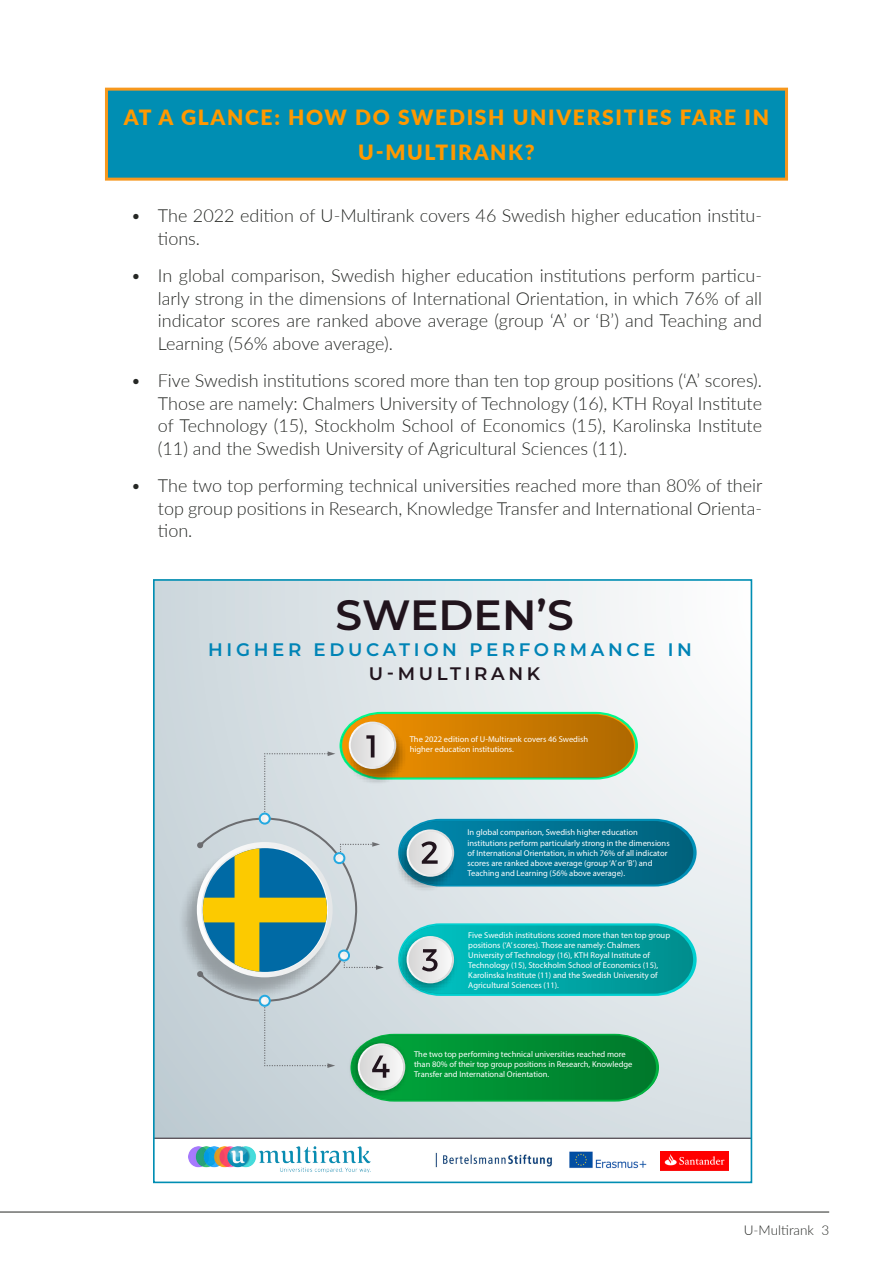
<style>
.page{position:relative;width:893px;height:1263px;background:#fff}
.page>*{position:absolute;margin:0;border:0;box-sizing:border-box;transform-origin:0 0}
.t1{font:600 42.3px "Montserrat";color:#21141d}
.Subhead_-_Align_Cent{font:900 21px/34.5px "Lato";letter-spacing:.08em;color:#f90;text-align:center}
.t2{font:600 18.15px/24.2px "Montserrat";letter-spacing:.2em;color:#0084b6;text-align:center}
.t3{font:300 18px/22.5px "Lato";color:#262825;text-align:justify}
.t4{font:300 13.5px "Lato";color:#262825}
.t5{font:8.4px/10.2px "Myriad Pro";color:#fff}
.s1{color:#21141d}
</style>
<div class="page">
<hr style="left:0;top:1212px;width:829px;height:1px;background:#262825">
<svg style="left:156px;top:582px;width:593px;height:556px"></svg>
<svg style="left:156px;top:1138px;width:593px;height:34px"></svg>
<img style="left:189px;top:1146px;width:181px;height:27px">
<img style="left:435px;top:1150px;width:121px;height:19px">
<img style="left:569px;top:1150px;width:79px;height:19px">
<svg style="left:342px;top:1101px;width:72px;height:3px"></svg>
<svg style="left:172px;top:712px;width:525px;height:389px;background:#94bcac"></svg>
<img style="left:660px;top:1151px;width:68px;height:19px">
<div style="left:106px;top:89px;width:680px;height:90px;background:#008eb3"></div>
<div style="left:105px;top:88px;width:683px;height:93px;border:3px solid #f7981d"></div>
<p class="Subhead_-_Align_Cent" style="left:124px;top:99px;width:647px">AT A GLANCE: HOW DO SWEDISH UNIVERSITIES FARE IN<br>U-MULTIRANK?</p>
<p class="t3" style="left:158px;top:204px;width:606px;text-indent:-27px">• The 2022 edition of U-Multirank covers 46 Swedish higher education institu&shy;tions.</p>
<p class="t3" style="left:158px;top:264px;width:606px;text-indent:-27px">• In global comparison, Swedish higher education institutions perform particu&shy;larly strong in the dimensions of International Orientation, in which 76% of all indicator scores are ranked above average (group ‘A’ or ‘B’) and Teaching and Learning (56% above average).</p>
<p class="t3" style="left:158px;top:369px;width:606px;text-indent:-27px">• Five Swedish institutions scored more than ten top group positions (‘A’ scores).<br>Those are namely: Chalmers University of Technology (16), KTH Royal Institute of Technology (15), Stockholm School of Economics (15), Karolinska Institute (11) and the Swedish University of Agricultural Sciences (11).</p>
<p class="t3" style="left:158px;top:474px;width:606px;text-indent:-27px">• The two top performing technical universities reached more than 80% of their top group positions in Research, Knowledge Transfer and International Orienta&shy;tion.</p>
<p class="t1" style="left:335px;top:585px;width:240px">SWEDEN’S</p>
<p class="t2" style="left:208px;top:636px;width:485px">HIGHER EDUCATION PERFORMANCE IN<br><span class="s1">U-MULTIRANK</span></p>
<p class="t5" style="left:410px;top:734px;width:180px">The 2022 edition of U-Multirank covers 46 Swedish higher education institutions.</p>
<p class="t5" style="left:467px;top:827px;width:204px">In global comparison, Swedish higher education institutions perform particularly strong in the dimensions of International Orientation, in which 76% of all indicator scores are ranked above average (group ‘A’ or ‘B’) and Teaching and Learning (56% above average).</p>
<p class="t5" style="left:468px;top:929px;width:203px">Five Swedish institutions scored more than ten top group positions (‘A’ scores). Those are namely: Chalmers University of Technology (16), KTH Royal Institute of Technology (15), Stockholm School of Economics (15), Karolinska Institute (11) and the Swedish University of Agricultural Sciences (11).</p>
<p class="t5" style="left:414px;top:1048px;width:220px">The two top performing technical universities reached more than 80% of their top group positions in Research, Knowledge<br>Transfer and International Orientation.</p>
<p class="t4" style="left:744px;top:1220px;width:87px">U-Multirank 3</p>
</div>
